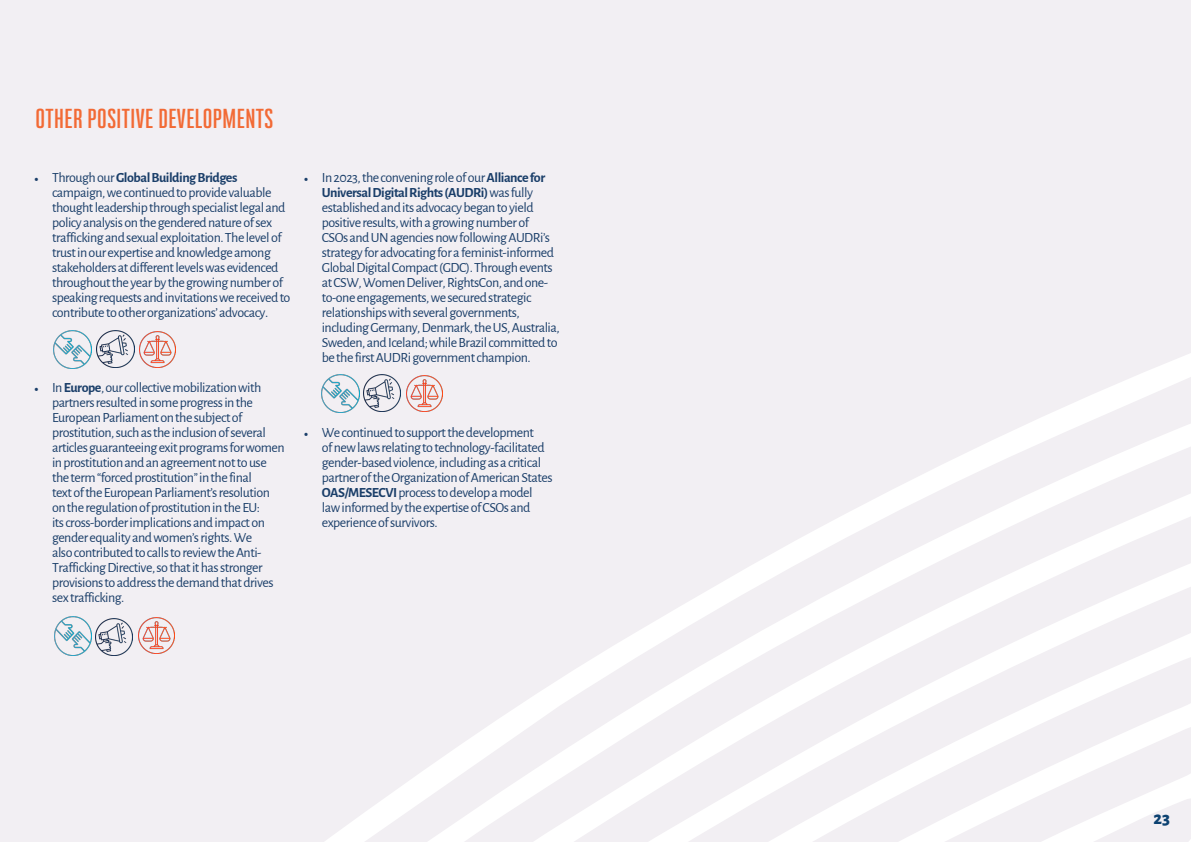
<style>
.page{position:relative;width:1191px;height:842px;background:#f2eff3}
.page>*{position:absolute;margin:0;border:0;box-sizing:border-box;transform-origin:0 0}
.t1{font:700 24px "Bw Stretch";letter-spacing:.02em;color:#f26a35}
.t2{font:800 18px "Alegreya Sans";color:#0d4271}
.t3{font:14px/15px "Alegreya Sans";letter-spacing:-.035em;color:#1a3e69}
.s1{font-family:"Minion Pro";font-size:12px}
.s2{font-weight:700}
</style>
<div class="page">
<svg style="left:321px;top:353px;width:870px;height:489px"></svg>
<img style="left:97px;top:330px;width:37px;height:38px">
<img style="left:96px;top:618px;width:37px;height:37px">
<img style="left:364px;top:374px;width:37px;height:38px">
<img style="left:54px;top:330px;width:37px;height:38px">
<img style="left:54px;top:617px;width:38px;height:38px">
<img style="left:322px;top:374px;width:37px;height:38px">
<img style="left:139px;top:332px;width:37px;height:36px">
<img style="left:138px;top:617px;width:37px;height:36px">
<img style="left:406px;top:375px;width:36px;height:37px">
<p class="t1" style="left:36px;top:103px;width:239px">OTHER POSITIVE DEVELOPMENTS</p>
<p class="t3" style="left:52px;top:169px;width:240px;text-indent:-18px"><span class="s1">•</span> Through our <span class="s2">Global Building Bridges </span>campaign, we continued to provide valuable thought leadership through specialist legal and policy analysis on the gendered nature of sex trafficking and sexual exploitation. The level of trust in our expertise and knowledge among stakeholders at different levels was evidenced throughout the year by the growing number of speaking requests and invitations we received to contribute to other organizations’ advocacy.</p>
<p class="t3" style="left:52px;top:379px;width:234px;text-indent:-18px"><span class="s1">•</span> In <span class="s2">Europe</span>, our collective mobilization with partners resulted in some progress in the European Parliament on the subject of prostitution, such as the inclusion of several articles guaranteeing exit programs for women in prostitution and an agreement not to use the term “forced prostitution” in the final<br>text of the European Parliament’s resolution on the regulation of prostitution in the EU:<br>its cross-border implications and impact on gender equality and women’s rights. We<br>also contributed to calls to review the Anti-Trafficking Directive, so that it has stronger provisions to address the demand that drives sex trafficking.</p>
<p class="t3" style="left:322px;top:169px;width:239px;text-indent:-18px"><span class="s1">•</span> In 2023, the convening role of our <span class="s2">Alliance for Universal Digital Rights (AUDRi)</span> was fully established and its advocacy began to yield positive results, with a growing number of<br>CSOs and UN agencies now following AUDRi’s strategy for advocating for a feminist-informed Global Digital Compact (GDC). Through events at CSW, Women Deliver, RightsCon, and one&shy;to-one engagements, we secured strategic relationships with several governments, including Germany, Denmark, the US, Australia, Sweden, and Iceland; while Brazil committed to be the first AUDRi government champion.</p>
<p class="t3" style="left:322px;top:424px;width:232px;text-indent:-18px"><span class="s1">•</span> We continued to support the development<br>of new laws relating to technology-facilitated gender-based violence, including as a critical partner of the Organization of American States <span class="s2">OAS/MESECVI</span> process to develop a model law informed by the expertise of CSOs and experience of survivors.</p>
<p class="t2" style="left:1153px;top:804px;width:18px">23</p>
</div>
